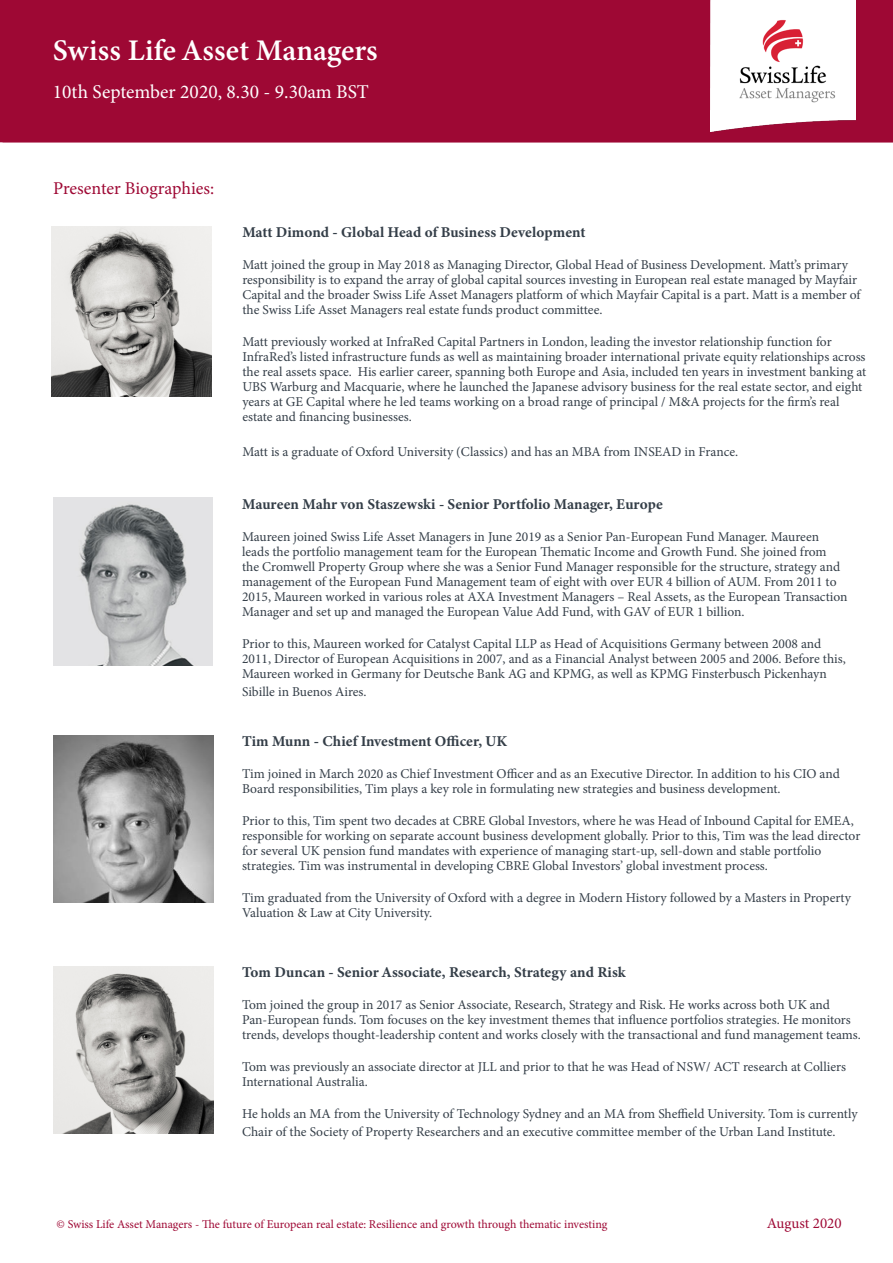
<style>
.page{position:relative;width:893px;height:1263px;background:#fff}
.page>*{position:absolute;margin:0;border:0;box-sizing:border-box;transform-origin:0 0}
.t1{font:30px "Minion Variable Concept";letter-spacing:.015em;color:#fff}
.t2{font:21px "Calibri";letter-spacing:-.01em;color:#fff}
.t3{font:19.5px "Minion Pro";color:#fff}
.t4{font:18px "Minion Pro";color:#9e0834}
.t5{font:15px "Minion Variable Concept";letter-spacing:.02em;color:#343e48}
.t6{font:15px "Minion Pro";color:#9e0834}
.t7{font:13.5px/15px "Minion Pro";letter-spacing:-.005em;color:#343e48}
.t8{font:12px "Minion Pro";color:#9e0834}
</style>
<div class="page">
<img style="left:53px;top:736px;width:161px;height:167px">
<img style="left:51px;top:227px;width:161px;height:170px">
<img style="left:53px;top:967px;width:161px;height:167px">
<img style="left:53px;top:498px;width:160px;height:167px">
<div style="left:3px;top:0;width:890px;height:142px;background:#9e0834"></div>
<img style="left:711px;top:0;width:144px;height:132px">
<h1 class="t1" style="left:53px;top:30px;width:326px">Swiss Life Asset Managers</h1>
<h3 class="t3" style="left:53px;top:79px;width:317px">10th September 2020, 8.30 - 9.30am BST</h3>
<h2 class="t2" style="left:55px;top:88px;width:347px">10th September 2020, 8.30 - 9.30 am BST</h2>
<h2 class="t2" style="left:64px;top:88px;width:268px">8 June 2020, 10.3 - 11.30 am</h2>
<h3 class="t4" style="left:53px;top:176px;width:163px">Presenter Biographies:</h3>
<p class="t5" style="left:242px;top:222px;width:344px">Matt Dimond - Global Head of Business Development</p>
<p class="t7" style="left:242px;top:258px;width:620px">Matt joined the group in May 2018 as Managing Director, Global Head of Business Development. Matt’s primary responsibility is to expand the array of global capital sources investing in European real estate managed by Mayfair Capital and the broader Swiss Life Asset Managers platform of which Mayfair Capital is a part. Matt is a member of the Swiss Life Asset Managers real estate funds product committee.</p>
<p class="t7" style="left:242px;top:335px;width:625px">Matt previously worked at InfraRed Capital Partners in London, leading the investor relationship function for InfraRed’s listed infrastructure funds as well as maintaining broader international private equity relationships across the real assets space. His earlier career, spanning both Europe and Asia, included ten years in investment banking at UBS Warburg and Macquarie, where he launched the Japanese advisory business for the real estate sector, and eight years at GE Capital where he led teams working on a broad range of principal / M&amp;A projects for the firm’s real estate and financing businesses.</p>
<p class="t7" style="left:242px;top:445px;width:497px">Matt is a graduate of Oxford University (Classics) and has an MBA from INSEAD in France.</p>
<p class="t5" style="left:242px;top:493px;width:422px">Maureen Mahr von Staszewski - Senior Portfolio Manager, Europe</p>
<p class="t7" style="left:242px;top:529px;width:607px">Maureen joined Swiss Life Asset Managers in June 2019 as a Senior Pan-European Fund Manager. Maureen leads the portfolio management team for the European Thematic Income and Growth Fund. She joined from<br>the Cromwell Property Group where she was a Senior Fund Manager responsible for the structure, strategy and management of the European Fund Management team of eight with over EUR 4 billion of AUM. From 2011 to 2015, Maureen worked in various roles at AXA Investment Managers – Real Assets, as the European Transaction Manager and set up and managed the European Value Add Fund, with GAV of EUR 1 billion.</p>
<p class="t7" style="left:242px;top:636px;width:605px">Prior to this, Maureen worked for Catalyst Capital LLP as Head of Acquisitions Germany between 2008 and<br>2011, Director of European Acquisitions in 2007, and as a Financial Analyst between 2005 and 2006. Before this,<br>Maureen worked in Germany for Deutsche Bank AG and KPMG, as well as KPMG Finsterbusch Pickenhayn</p>
<p class="t7" style="left:242px;top:684px;width:126px">Sibille in Buenos Aires.</p>
<p class="t5" style="left:242px;top:731px;width:266px">Tim Munn - Chief Investment Officer, UK</p>
<p class="t7" style="left:242px;top:766px;width:599px">Tim joined in March 2020 as Chief Investment Officer and as an Executive Director. In addition to his CIO and<br>Board responsibilities, Tim plays a key role in formulating new strategies and business development.</p>
<p class="t7" style="left:242px;top:813px;width:620px">Prior to this, Tim spent two decades at CBRE Global Investors, where he was Head of Inbound Capital for EMEA, responsible for working on separate account business development globally. Prior to this, Tim was the lead director for several UK pension fund mandates with experience of managing start-up, sell-down and stable portfolio strategies. Tim was instrumental in developing CBRE Global Investors’ global investment process.</p>
<p class="t7" style="left:242px;top:890px;width:610px">Tim graduated from the University of Oxford with a degree in Modern History followed by a Masters in Property<br>Valuation &amp; Law at City University.</p>
<p class="t5" style="left:242px;top:961px;width:385px">Tom Duncan - Senior Associate, Research, Strategy and Risk</p>
<p class="t7" style="left:242px;top:997px;width:620px">Tom joined the group in 2017 as Senior Associate, Research, Strategy and Risk. He works across both UK and<br>Pan-European funds. Tom focuses on the key investment themes that influence portfolios strategies. He monitors trends, develops thought-leadership content and works closely with the transactional and fund management teams.</p>
<p class="t7" style="left:242px;top:1059px;width:605px">Tom was previously an associate director at JLL and prior to that he was Head of NSW/ ACT research at Colliers<br>International Australia.</p>
<p class="t7" style="left:242px;top:1105px;width:617px;line-height:18px">He holds an MA from the University of Technology Sydney and an MA from Sheffield University. Tom is currently<br>Chair of the Society of Property Researchers and an executive committee member of the Urban Land Institute.</p>
<p class="t8" style="left:57px;top:1216px;width:552px">© Swiss Life Asset Managers - The future of European real estate: Resilience and growth through thematic investing</p>
<p class="t6" style="left:767px;top:1213px;width:76px">August 2020</p>
</div>
